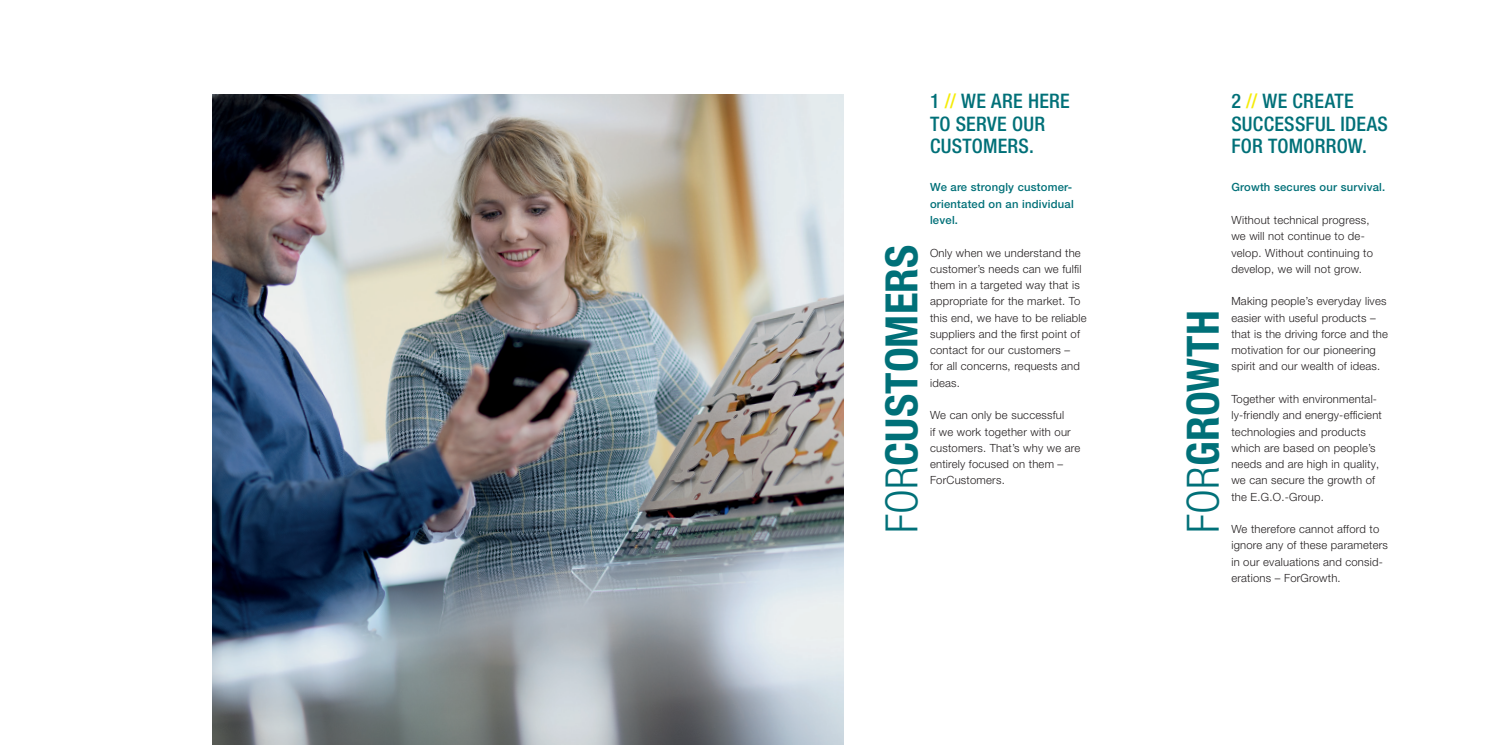
<style>
.page{position:relative;width:1489px;height:745px;background:#fff}
.page>*{position:absolute;margin:0;border:0;box-sizing:border-box;transform-origin:0 0}
.Headline_Introseiten{font:700 condensed 44.62px "Helvetica Neue LT Pro";color:#007078}
.Headline_16_18{font:500 condensed 20px/22.5px "Helvetica Neue LT Pro";letter-spacing:.01em;color:#007078}
.Copy{font:300 11.25px/16.2px "Helvetica Neue LT Pro";letter-spacing:.02em;color:#231f20}
.Copy-2{font:500 11.25px/16.2px "Helvetica Neue LT Pro";letter-spacing:.02em;color:#007078}
.s1{font-weight:300}
.s2{color:#f5ec09}
</style>
<div class="page">
<img style="left:213px;top:94px;width:630px;height:650px">
<p class="Headline_Introseiten" style="left:875px;top:533px;width:289px;rotate:-90deg"><span class="s1">FOR</span>CUSTOMERS</p>
<p class="Headline_16_18" style="left:930px;top:90px;width:141px">1 <span class="s2">//</span> WE ARE HERE<br>TO SERVE OUR<br>CUSTOMERS.</p>
<p class="Copy-2" style="left:930px;top:179px;width:145px">We are strongly customer&shy;orientated on an individual level.</p>
<p class="Copy" style="left:930px;top:244px;width:158px">Only when we understand the customer’s needs can we fulfil them in a targeted way that is appropriate for the market. To this end, we have to be reliable suppliers and the first point of contact for our customers –<br>for all concerns, requests and ideas.</p>
<p class="Copy" style="left:930px;top:406px;width:152px">We can only be successful<br>if we work together with our customers. That’s why we are entirely focused on them –<br>ForCustomers.</p>
<p class="Headline_Introseiten" style="left:1176px;top:533px;width:224px;rotate:-90deg"><span class="s1">FOR</span>GROWTH</p>
<p class="Headline_16_18" style="left:1231px;top:90px;width:158px">2 <span class="s2">//</span> WE CREATE<br>SUCCESSFUL IDEAS<br>FOR TOMORROW.</p>
<p class="Copy-2" style="left:1231px;top:179px;width:155px">Growth secures our survival.</p>
<p class="Copy" style="left:1231px;top:211px;width:143px">Without technical progress, we will not continue to de&shy;velop. Without continuing to develop, we will not grow.</p>
<p class="Copy" style="left:1231px;top:293px;width:158px">Making people’s everyday lives easier with useful products – that is the driving force and the motivation for our pioneering spirit and our wealth of ideas.</p>
<p class="Copy" style="left:1231px;top:390px;width:152px">Together with environmental&shy;ly-friendly and energy-efficient technologies and products which are based on people’s needs and are high in quality, we can secure the growth of the E.G.O.-Group.</p>
<p class="Copy" style="left:1231px;top:520px;width:158px">We therefore cannot afford to ignore any of these parameters in our evaluations and consid&shy;erations – ForGrowth.</p>
</div>
